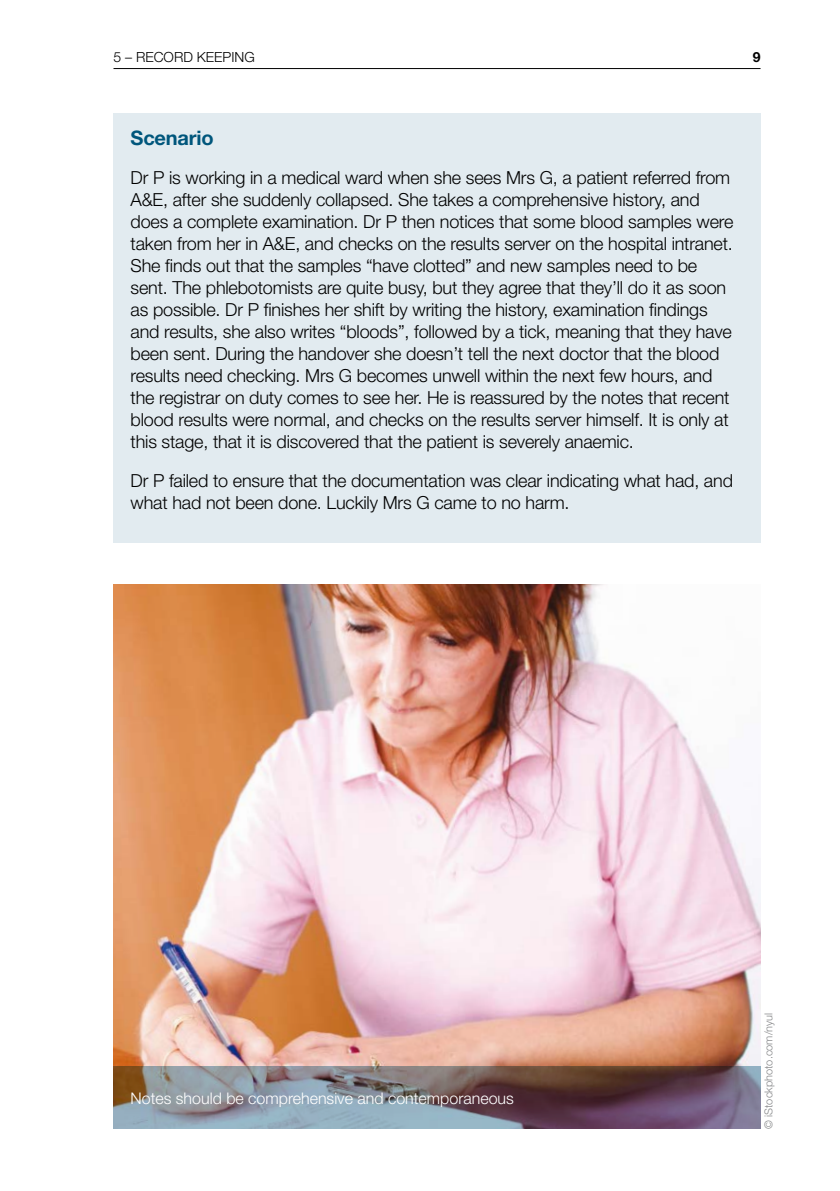
<style>
.page{position:relative;width:840px;height:1191px;background:#fff}
.page>*{position:absolute;margin:0;border:0;box-sizing:border-box;transform-origin:0 0}
.t1{font:700 20px "Helvetica Neue LT Std";letter-spacing:-.01em;color:#00567c}
.t2{font:300 18px/22px "Helvetica Neue LT Std";letter-spacing:-.01em;color:#000}
.t3{font:300 16px "Helvetica Neue LT Std";color:#fff}
.t4{font:300 14px "Helvetica Neue LT Std";color:#000}
.t5{font:700 14px "Helvetica Neue LT Std";color:#000}
.t6{font:300 11px "Helvetica Neue LT Std";color:#87888a}
</style>
<div class="page">
<hr style="left:113px;top:68px;width:647px;height:1px;background:#000">
<div style="left:113px;top:113px;width:647px;height:430px;background:#e2ebf0"></div>
<img style="left:113px;top:584px;width:647px;height:482px">
<svg style="left:113px;top:1066px;width:647px;height:62px;background:#787079"></svg>
<p class="t4" style="left:113px;top:49px;width:143px">5 – RECORD KEEPING</p>
<p class="t5" style="left:752px;top:49px;width:9px">9</p>
<p class="t1" style="left:130px;top:125px;width:85px">Scenario</p>
<p class="t2" style="left:130px;top:166px;width:604px">Dr P is working in a medical ward when she sees Mrs G, a patient referred from A&amp;E, after she suddenly collapsed. She takes a comprehensive history, and does a complete examination. Dr P then notices that some blood samples were taken from her in A&amp;E, and checks on the results server on the hospital intranet.<br>She finds out that the samples “have clotted” and new samples need to be sent. The phlebotomists are quite busy, but they agree that they’ll do it as soon as possible. Dr P finishes her shift by writing the history, examination findings and results, she also writes “bloods”, followed by a tick, meaning that they have been sent. During the handover she doesn’t tell the next doctor that the blood results need checking. Mrs G becomes unwell within the next few hours, and the registrar on duty comes to see her. He is reassured by the notes that recent blood results were normal, and checks on the results server himself. It is only at this stage, that it is discovered that the patient is severely anaemic.</p>
<p class="t2" style="left:130px;top:469px;width:603px">Dr P failed to ensure that the documentation was clear indicating what had, and what had not been done. Luckily Mrs G came to no harm.</p>
<p class="t3" style="left:130px;top:1088px;width:384px">Notes should be comprehensive and contemporaneous</p>
<p class="t6" style="left:761px;top:1128px;width:117px;rotate:-90deg">© iStockphoto.com/nyul</p>
</div>
